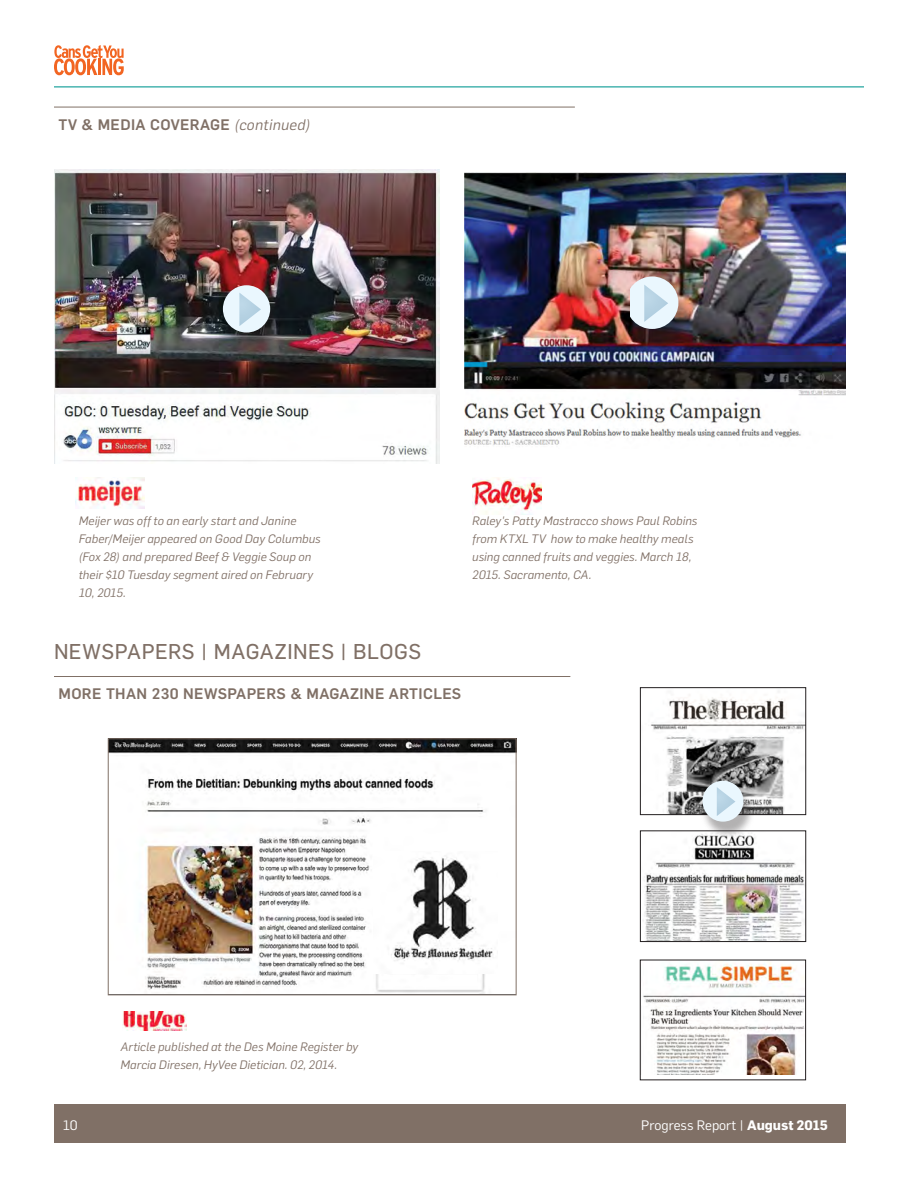
<style>
.page{position:relative;width:918px;height:1188px;background:#fff}
.page>*{position:absolute;margin:0;border:0;box-sizing:border-box;transform-origin:0 0}
.t1{font:21px "Flama Basic";letter-spacing:.02em;color:#807066}
.t2{font:500 15px "Flama";letter-spacing:.025em;color:#807066}
.t3{font:13.5px "Flama";color:#fff}
.t4{font:italic 12px/18px "Flama";letter-spacing:.01em;color:#807066}
.s1{font-weight:400;font-style:italic}
.s2{font-weight:700}
</style>
<div class="page">
<hr style="left:54px;top:86px;width:810px;height:2px;background:#49b5b0">
<svg style="left:54px;top:45px;width:70px;height:30px"></svg>
<img style="left:122px;top:1011px;width:64px;height:20px">
<img style="left:110px;top:741px;width:404px;height:252px">
<div style="left:108px;top:739px;width:408px;height:256px;border:1px solid #807066"></div>
<img style="left:373px;top:852px;width:124px;height:122px">
<img style="left:643px;top:835px;width:161px;height:105px">
<div style="left:640px;top:831px;width:166px;height:111px;border:1px solid #231f20"></div>
<img style="left:643px;top:962px;width:161px;height:113px">
<div style="left:640px;top:960px;width:166px;height:120px;border:1px solid #231f20"></div>
<img style="left:651px;top:691px;width:153px;height:122px">
<div style="left:640px;top:688px;width:166px;height:127px;border:1px solid #231f20"></div>
<div style="left:700px;top:785px;width:55px;height:55px;background:#231f20;opacity:.35"></div>
<div style="left:703px;top:781px;width:40px;height:41px;background:#eaf7fe;border-radius:50%"></div>
<svg style="left:717px;top:787px;width:18px;height:29px"></svg>
<img style="left:54px;top:170px;width:385px;height:294px">
<div style="left:221px;top:290px;width:63px;height:63px;background:#231f20;opacity:.35"></div>
<div style="left:223px;top:285px;width:47px;height:48px;background:#eaf7fe;border-radius:50%"></div>
<svg style="left:239px;top:293px;width:22px;height:33px"></svg>
<img style="left:465px;top:173px;width:381px;height:272px">
<div style="left:628px;top:282px;width:65px;height:70px;background:#231f20;opacity:.35"></div>
<svg style="left:631px;top:277px;width:47px;height:52px;background:#ccd5dd"></svg>
<div style="left:54px;top:1104px;width:792px;height:39px;background:#807066"></div>
<hr style="left:54px;top:676px;width:516px;height:1px;background:#807066">
<hr style="left:54px;top:107px;width:521px;height:1px;background:#807066">
<img style="left:76px;top:478px;width:69px;height:31px">
<img style="left:473px;top:478px;width:69px;height:37px">
<p class="t2" style="left:58px;top:114px;width:254px">TV &amp; MEDIA COVERAGE <span class="s1">(continued)</span></p>
<p class="t4" style="left:79px;top:511px;width:244px">Meijer was off to an early start and Janine Faber/Meijer appeared on Good Day Columbus (Fox 28) and prepared Beef &amp; Veggie Soup on their $10 Tuesday segment aired on February 10, 2015.</p>
<p class="t4" style="left:472px;top:511px;width:227px">Raley's Patty Mastracco shows Paul Robins from KTXL TV how to make healthy meals using canned fruits and veggies. March 18, 2015. Sacramento, CA.</p>
<h1 class="t1" style="left:54px;top:637px;width:369px">NEWSPAPERS | MAGAZINES | BLOGS</h1>
<p class="t2" style="left:58px;top:683px;width:404px">MORE THAN 230 NEWSPAPERS &amp; MAGAZINE ARTICLES</p>
<p class="t4" style="left:121px;top:1037px;width:239px">Article published at the Des Moine Register by<br>Marcia Diresen, HyVee Dietician. 02, 2014.</p>
<p class="t3" style="left:63px;top:1116px;width:16px">10</p>
<p class="t3" style="left:641px;top:1116px;width:188px">Progress Report | <span class="s2">August 2015</span></p>
</div>
